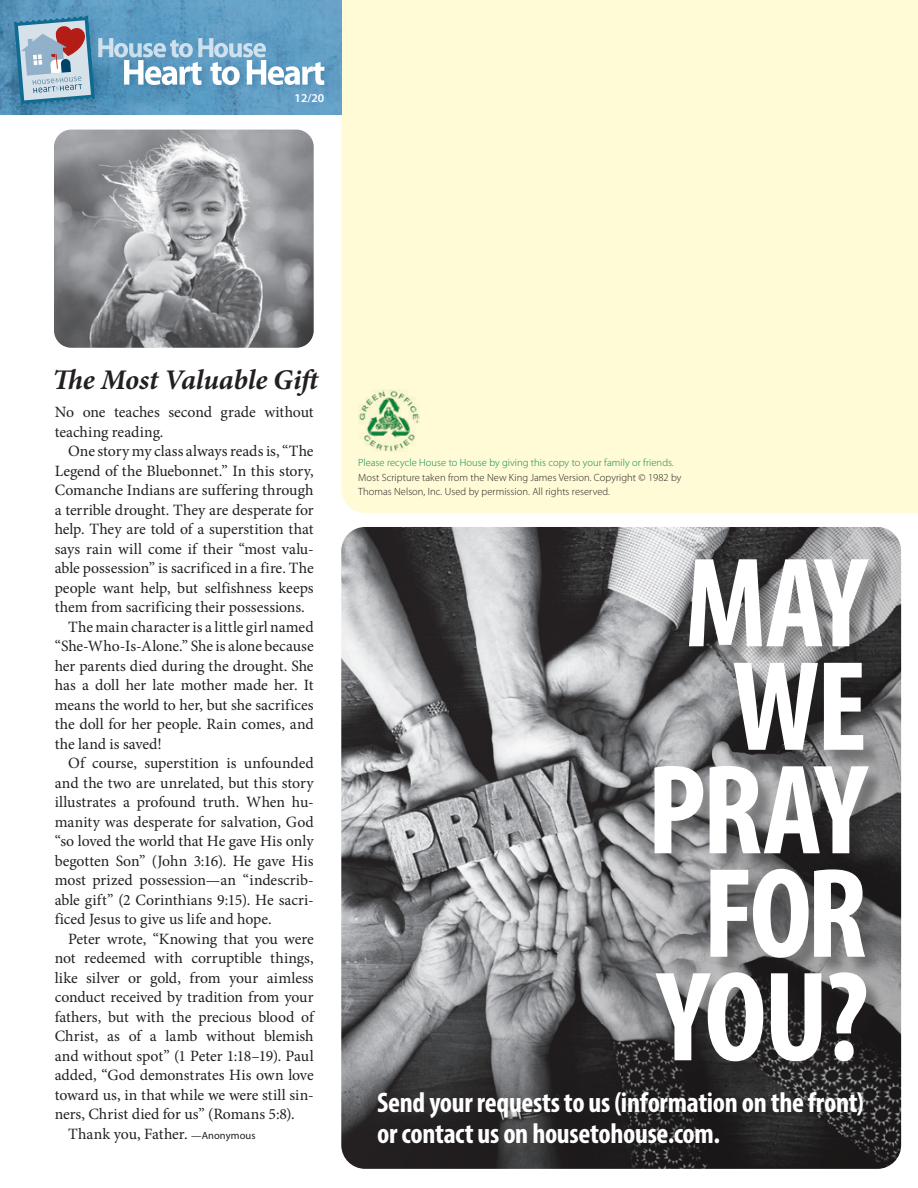
<style>
.page{position:relative;width:918px;height:1188px;background:#fff}
.page>*{position:absolute;margin:0;border:0;box-sizing:border-box;transform-origin:0 0}
.Quiz_Questions{font:700 condensed 129px/103.5px "Myriad Pro";letter-spacing:-.03em;color:#fff;text-align:right}
.Quiz_Questions-2{font:700 condensed 28.5px/31.5px "Myriad Pro";letter-spacing:-.01em;color:#fff}
.Side_Article_Heading{font:italic 700 28.5px "Minion Pro";letter-spacing:-.005em;color:#231f20}
.Body_Serif{font:15.75px/19.5px "Minion Pro";color:#231f20;text-align:justify}
.t1{font:600 12px "Myriad Pro";color:#fff}
.downloads_form{font:300 10.5px/13.5px "Myriad Pro";letter-spacing:.005em;color:#231f20}
.downloads_form-2{font:300 10.5px "Myriad Pro";letter-spacing:.005em;color:#05864b}
.s1{font-family:"Myriad Pro";font-size:10.5px}
</style>
<div class="page">
<svg style="left:341px;top:527px;width:560px;height:642px;background:#747375"></svg>
<div style="left:657px;top:562px;width:230px;height:518px;background:#231f20;opacity:.39"></div>
<div style="left:341px;top:0;width:577px;height:513px;background:#fffbd6"></div>
<img style="left:358px;top:390px;width:62px;height:62px">
<img style="left:0;top:0;width:341px;height:114px">
<div style="left:11px;top:14px;width:96px;height:103px;background:#00446a;opacity:.17"></div>
<div style="left:123px;top:57px;width:209px;height:34px;background:#00446a;opacity:.2"></div>
<svg style="left:14px;top:16px;width:310px;height:89px;background:#7ca8c5"></svg>
<img style="left:54px;top:130px;width:260px;height:218px">
<p class="t1" style="left:295px;top:91px;width:31px">12/20</p>
<p class="Side_Article_Heading" style="left:53px;top:359px;width:273px">The Most Valuable Gift</p>
<p class="Body_Serif" style="left:55px;top:402px;width:260px">No one teaches second grade without teaching reading.</p>
<p class="Body_Serif" style="left:55px;top:441px;width:261px;text-indent:14px">One story my class always reads is, “The Legend of the Bluebonnet.” In this story, Comanche Indians are suffering through a terrible drought. They are desperate for help. They are told of a superstition that says rain will come if their “most valu&shy;able possession” is sacrificed in a fire. The people want help, but selfishness keeps them from sacrificing their possessions.</p>
<p class="Body_Serif" style="left:55px;top:617px;width:261px;text-indent:14px">The main character is a little girl named “She-Who-Is-Alone.” She is alone because her parents died during the drought. She has a doll her late mother made her. It means the world to her, but she sacrifices the doll for her people. Rain comes, and the land is saved!</p>
<p class="Body_Serif" style="left:55px;top:753px;width:261px;text-indent:14px">Of course, superstition is unfounded and the two are unrelated, but this story illustrates a profound truth. When hu&shy;manity was desperate for salvation, God “so loved the world that He gave His only begotten Son” (John 3:16). He gave His most prized possession—an “indescrib&shy;able gift” (2 Corinthians 9:15). He sacri&shy;ficed Jesus to give us life and hope.</p>
<p class="Body_Serif" style="left:55px;top:929px;width:261px;text-indent:14px">Peter wrote, “Knowing that you were not redeemed with corruptible things, like silver or gold, from your aimless conduct received by tradition from your fathers, but with the precious blood of Christ, as of a lamb without blemish and without spot” (1 Peter 1:18–19). Paul added, “God demonstrates His own love toward us, in that while we were still sin&shy;ners, Christ died for us” (Romans 5:8).</p>
<p class="Body_Serif" style="left:68px;top:1124px;width:189px">Thank you, Father. <span class="s1">—Anonymous</span></p>
<p class="downloads_form-2" style="left:358px;top:456px;width:317px">Please recycle House to House by giving this copy to your family or friends.</p>
<p class="downloads_form" style="left:358px;top:471px;width:325px">Most Scripture taken from the New King James Version. Copyright © 1982 by<br>Thomas Nelson, Inc. Used by permission. All rights reserved.</p>
<p class="Quiz_Questions" style="left:647px;top:549px;width:223px">MAY<br>WE<br>PRAY<br>FOR<br>YOU?</p>
<p class="Quiz_Questions-2" style="left:377px;top:1086px;width:488px">Send your requests to us (information on the front) or contact us on housetohouse.com.</p>
</div>
